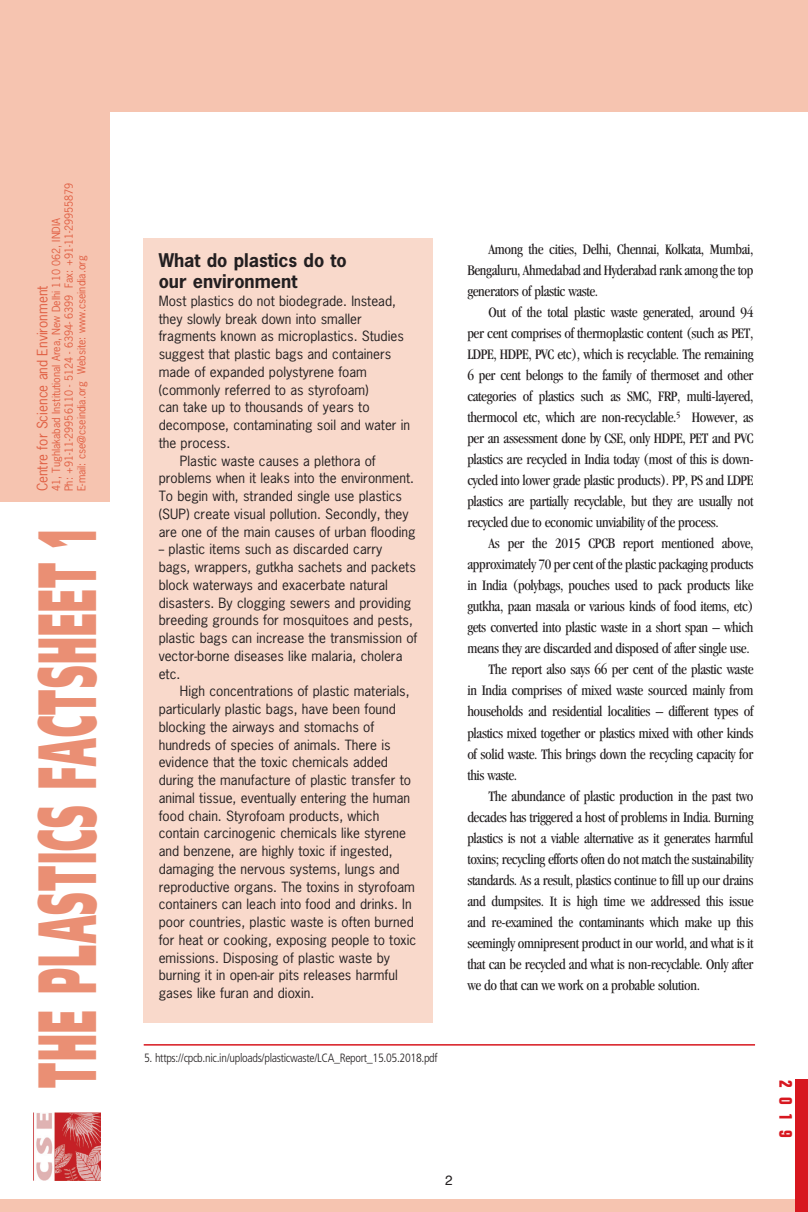
<style>
.page{position:relative;width:808px;height:1212px;background:#fff}
.page>*{position:absolute;margin:0;border:0;box-sizing:border-box;transform-origin:0 0}
.t1{font:900 82.5px "Frutiger";letter-spacing:.04em;color:#ea8f74;scale:.4 1}
.t2{font:700 condensed 18px "Folio";color:#d7171f}
.t3{font:700 17.7px/20.7px "News Gothic";color:#231f20}
.t4{font:condensed 15px/21px "Garamond";letter-spacing:-.025em;color:#231f20;text-align:justify}
.t5{font:13.5px "News Gothic";color:#e05f43}
.t6{font:13.5px "Helvetica";color:#231f20}
.t7{font:13.35px "News Gothic";color:#231f20}
.t8{font:300 condensed 12px "Frutiger";letter-spacing:-.025em;color:#231f20}
.t9{font:10.5px/12.6px "News Gothic";color:#e05f43}
</style>
<div class="page">
<div style="left:0;top:0;width:808px;height:502px;background:#f6c4b0"></div>
<div style="left:111px;top:113px;width:697px;height:408px;background:#fff"></div>
<img style="left:33px;top:1112px;width:67px;height:68px">
<div style="left:0;top:1199px;width:808px;height:13px;background:#f6c4b0"></div>
<div style="left:795px;top:1080px;width:13px;height:132px;background:#d7171f"></div>
<div style="left:144px;top:238px;width:289px;height:785px;background:#f9d9cb"></div>
<hr style="left:144px;top:1044px;width:611px;height:1px;background:#d7171f">
<p class="t9" style="left:50px;top:491px;width:310px;rotate:-90deg">41, Tughlakabad Institutional Area, New Delhi 110 062, INDIA<br>Ph: +91-11-29956110 - 5124 - 6394- 6399 Fax: +91-11-29955879<br>E-mail: cse@cseindia.org Website: www.cseindia.org</p>
<p class="t5" style="left:34px;top:491px;width:207px;rotate:-90deg">Centre for Science and Environment</p>
<h1 class="t1" style="left:17px;top:1087px;width:1397px;rotate:-90deg">THE PLASTICS FACTSHEET 1</h1>
<p class="t3" style="left:159px;top:250px;width:189px">What do plastics do to our environment</p>
<p class="t7" style="left:159px;top:292px;width:239px">Most plastics do not biodegrade. Instead,</p>
<p class="t7" style="left:159px;top:310px;width:205px">they slowly break down into smaller</p>
<p class="t7" style="left:159px;top:328px;width:247px">fragments known as microplastics. Studies</p>
<p class="t7" style="left:159px;top:345px;width:234px">suggest that plastic bags and containers</p>
<p class="t7" style="left:159px;top:363px;width:210px">made of expanded polystyrene foam</p>
<p class="t7" style="left:159px;top:381px;width:211px">(commonly referred to as styrofoam)</p>
<p class="t7" style="left:159px;top:399px;width:212px">can take up to thousands of years to</p>
<p class="t7" style="left:159px;top:416px;width:253px">decompose, contaminating soil and water in</p>
<p class="t7" style="left:159px;top:434px;width:73px">the process.</p>
<p class="t7" style="left:180px;top:452px;width:197px">Plastic waste causes a plethora of</p>
<p class="t7" style="left:159px;top:470px;width:257px">problems when it leaks into the environment.</p>
<p class="t7" style="left:159px;top:487px;width:245px">To begin with, stranded single use plastics</p>
<p class="t7" style="left:159px;top:505px;width:251px">(SUP) create visual pollution. Secondly, they</p>
<p class="t7" style="left:159px;top:523px;width:258px">are one of the main causes of urban flooding</p>
<p class="t7" style="left:159px;top:541px;width:225px">-- plastic items such as discarded carry</p>
<p class="t7" style="left:159px;top:558px;width:259px">bags, wrappers, gutkha sachets and packets</p>
<p class="t7" style="left:159px;top:576px;width:231px">block waterways and exacerbate natural</p>
<p class="t7" style="left:159px;top:594px;width:254px">disasters. By clogging sewers and providing</p>
<p class="t7" style="left:159px;top:612px;width:256px">breeding grounds for mosquitoes and pests,</p>
<p class="t7" style="left:159px;top:629px;width:260px">plastic bags can increase the transmission of</p>
<p class="t7" style="left:159px;top:647px;width:245px">vector-borne diseases like malaria, cholera</p>
<p class="t7" style="left:159px;top:665px;width:23px">etc.</p>
<p class="t7" style="left:180px;top:683px;width:231px">High concentrations of plastic materials,</p>
<p class="t7" style="left:159px;top:700px;width:239px">particularly plastic bags, have been found</p>
<p class="t7" style="left:159px;top:718px;width:217px">blocking the airways and stomachs of</p>
<p class="t7" style="left:159px;top:736px;width:233px">hundreds of species of animals. There is</p>
<p class="t7" style="left:159px;top:754px;width:231px">evidence that the toxic chemicals added</p>
<p class="t7" style="left:159px;top:771px;width:254px">during the manufacture of plastic transfer to</p>
<p class="t7" style="left:159px;top:789px;width:253px">animal tissue, eventually entering the human</p>
<p class="t7" style="left:159px;top:807px;width:222px">food chain. Styrofoam products, which</p>
<p class="t7" style="left:159px;top:825px;width:249px">contain carcinogenic chemicals like styrene</p>
<p class="t7" style="left:159px;top:842px;width:236px">and benzene, are highly toxic if ingested,</p>
<p class="t7" style="left:159px;top:860px;width:242px">damaging the nervous systems, lungs and</p>
<p class="t7" style="left:159px;top:878px;width:258px">reproductive organs. The toxins in styrofoam</p>
<p class="t7" style="left:159px;top:896px;width:254px">containers can leach into food and drinks. In</p>
<p class="t7" style="left:159px;top:913px;width:257px">poor countries, plastic waste is often burned</p>
<p class="t7" style="left:159px;top:931px;width:259px">for heat or cooking, exposing people to toxic</p>
<p class="t7" style="left:159px;top:949px;width:233px">emissions. Disposing of plastic waste by</p>
<p class="t7" style="left:159px;top:967px;width:241px">burning it in open-air pits releases harmful</p>
<p class="t7" style="left:159px;top:984px;width:157px">gases like furan and dioxin.</p>
<p class="t8" style="left:144px;top:1051px;width:295px">5. https://cpcb.nic.in/uploads/plasticwaste/LCA_Report_15.05.2018.pdf</p>
<p class="t4" style="left:467px;top:239px;width:288px;text-indent:21px">Among the cities, Delhi, Chennai, Kolkata, Mumbai, Bengaluru, Ahmedabad and Hyderabad rank among the top generators of plastic waste.</p>
<p class="t4" style="left:467px;top:302px;width:288px;text-indent:21px">Out of the total plastic waste generated, around 94 per cent comprises of thermoplastic content (such as PET, LDPE, HDPE, PVC etc), which is recyclable. The remaining 6 per cent belongs to the family of thermoset and other categories of plastics such as SMC, FRP, multi-layered, thermocol etc, which are non-recyclable.<sup>5</sup> However, as per an assessment done by CSE, only HDPE, PET and PVC plastics are recycled in India today (most of this is down&shy;cycled into lower grade plastic products). PP, PS and LDPE plastics are partially recyclable, but they are usually not recycled due to economic unviability of the process.</p>
<p class="t4" style="left:489px;top:533px;width:266px">As per the 2015 CPCB report mentioned above,</p>
<p class="t4" style="left:467px;top:554px;width:288px">approximately 70 per cent of the plastic packaging products</p>
<p class="t4" style="left:467px;top:575px;width:288px">in India (polybags, pouches used to pack products like</p>
<p class="t4" style="left:467px;top:596px;width:288px">gutkha, paan masala or various kinds of food items, etc)</p>
<p class="t4" style="left:467px;top:617px;width:288px">gets converted into plastic waste in a short span – which</p>
<p class="t4" style="left:467px;top:638px;width:284px">means they are discarded and disposed of after single use.</p>
<p class="t4" style="left:489px;top:659px;width:266px">The report also says 66 per cent of the plastic waste</p>
<p class="t4" style="left:467px;top:680px;width:288px">in India comprises of mixed waste sourced mainly from</p>
<p class="t4" style="left:467px;top:701px;width:288px">households and residential localities – different types of</p>
<p class="t4" style="left:467px;top:722px;width:288px">plastics mixed together or plastics mixed with other kinds</p>
<p class="t4" style="left:467px;top:743px;width:288px">of solid waste. This brings down the recycling capacity for</p>
<p class="t4" style="left:467px;top:764px;width:51px">this waste.</p>
<p class="t4" style="left:489px;top:785px;width:266px">The abundance of plastic production in the past two</p>
<p class="t4" style="left:467px;top:806px;width:288px">decades has triggered a host of problems in India. Burning</p>
<p class="t4" style="left:467px;top:827px;width:288px">plastics is not a viable alternative as it generates harmful</p>
<p class="t4" style="left:467px;top:848px;width:288px">toxins; recycling efforts often do not match the sustainability</p>
<p class="t4" style="left:467px;top:869px;width:288px">standards. As a result, plastics continue to fill up our drains</p>
<p class="t4" style="left:467px;top:890px;width:288px">and dumpsites. It is high time we addressed this issue</p>
<p class="t4" style="left:467px;top:911px;width:288px">and re-examined the contaminants which make up this</p>
<p class="t4" style="left:467px;top:932px;width:288px">seemingly omnipresent product in our world, and what is it</p>
<p class="t4" style="left:467px;top:953px;width:288px">that can be recycled and what is non-recyclable. Only after</p>
<p class="t4" style="left:467px;top:974px;width:234px">we do that can we work on a probable solution.</p>
<p class="t6" style="left:445px;top:1172px;width:9px">2</p>
<p class="t2" style="left:796px;top:1080px;width:59px;rotate:90deg">2019</p>
</div>
